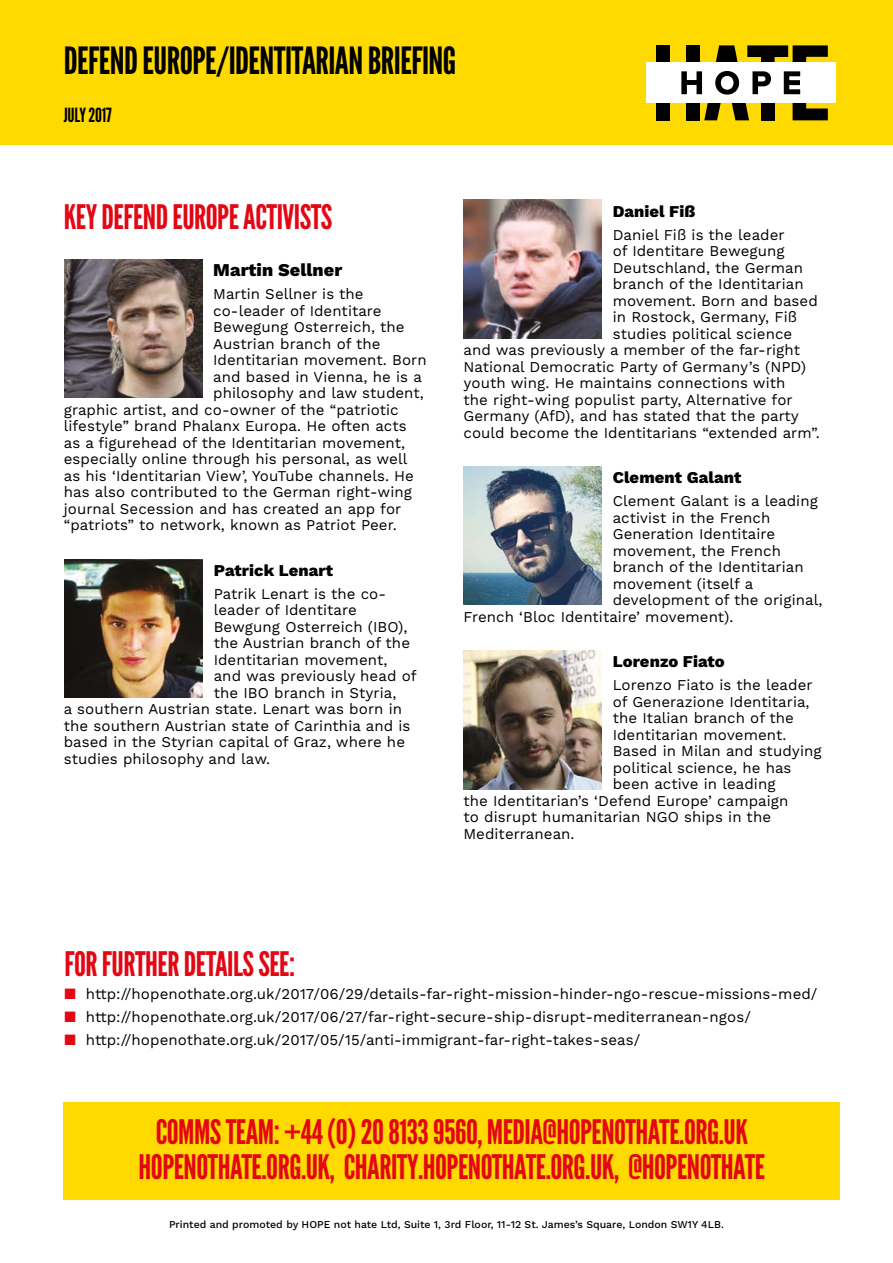
<style>
.page{position:relative;width:893px;height:1263px;background:#fff}
.page>*{position:absolute;margin:0;border:0;box-sizing:border-box;transform-origin:0 0}
.t1{font:37.5px "League Gothic";letter-spacing:-.015em;color:#000}
.t2{font:33.75px/35.2px "League Gothic";letter-spacing:-.015em;color:#e30613;text-align:center}
.t3{font:19.5px "League Gothic";letter-spacing:-.015em;color:#000}
.t4{font:800 18px "Work Sans";letter-spacing:.005em;color:#000}
.t5{font:800 16.5px "Work Sans";letter-spacing:.005em;color:#000}
.t6{font:15px "Work Sans";letter-spacing:.005em;color:#000}
.t7{font:500 10.5px "Work Sans";color:#000}
.s1{color:#e30613}
</style>
<div class="page">
<div style="left:0;top:0;width:893px;height:145px;background:#ffda00"></div>
<div style="left:686px;top:45px;width:13px;height:18px;background:#000"></div>
<div style="left:656px;top:103px;width:14px;height:17px;background:#000"></div>
<div style="left:656px;top:45px;width:14px;height:18px;background:#000"></div>
<svg style="left:704px;top:103px;width:17px;height:17px"></svg>
<div style="left:686px;top:103px;width:13px;height:17px;background:#000"></div>
<svg style="left:732px;top:103px;width:17px;height:17px"></svg>
<svg style="left:716px;top:45px;width:22px;height:18px"></svg>
<div style="left:761px;top:103px;width:14px;height:17px;background:#000"></div>
<svg style="left:747px;top:45px;width:81px;height:18px"></svg>
<svg style="left:793px;top:103px;width:35px;height:17px"></svg>
<div style="left:646px;top:63px;width:190px;height:40px;background:#fff"></div>
<svg style="left:681px;top:71px;width:21px;height:23px"></svg>
<svg style="left:715px;top:71px;width:24px;height:24px"></svg>
<svg style="left:752px;top:71px;width:19px;height:23px"></svg>
<svg style="left:784px;top:71px;width:16px;height:23px"></svg>
<div style="left:64px;top:1102px;width:776px;height:97px;background:#ffda00"></div>
<img style="left:64px;top:259px;width:139px;height:139px">
<img style="left:64px;top:559px;width:139px;height:138px">
<img style="left:463px;top:200px;width:139px;height:138px">
<img style="left:463px;top:467px;width:139px;height:138px">
<img style="left:463px;top:651px;width:139px;height:138px">
<h1 class="t1" style="left:64px;top:39px;width:394px">DEFEND EUROPE/IDENTITARIAN BRIEFING</h1>
<h3 class="t3" style="left:64px;top:104px;width:49px">JULY 2017</h3>
<h2 class="t2" style="left:64px;top:199px;width:270px">KEY DEFEND EUROPE ACTIVISTS</h2>
<p class="t4" style="left:213px;top:260px;width:131px">Martin Sellner</p>
<p class="t6" style="left:213px;top:285px;width:152px">Martin Sellner is the</p>
<p class="t6" style="left:213px;top:302px;width:170px">co-leader of Identitare</p>
<p class="t6" style="left:213px;top:318px;width:193px">Bewegung Osterreich, the</p>
<p class="t6" style="left:213px;top:335px;width:169px">Austrian branch of the</p>
<p class="t6" style="left:213px;top:351px;width:215px">Identitarian movement. Born</p>
<p class="t6" style="left:213px;top:368px;width:210px">and based in Vienna, he is a</p>
<p class="t6" style="left:213px;top:384px;width:212px">philosophy and law student,</p>
<p class="t6" style="left:64px;top:401px;width:336px">graphic artist, and co-owner of the “patriotic</p>
<p class="t6" style="left:64px;top:417px;width:344px">lifestyle” brand Phalanx Europa. He often acts</p>
<p class="t6" style="left:64px;top:434px;width:343px">as a figurehead of the Identitarian movement,</p>
<p class="t6" style="left:64px;top:450px;width:345px">especially online through his personal, as well</p>
<p class="t6" style="left:64px;top:467px;width:352px">as his ‘Identitarian View’, YouTube channels. He</p>
<p class="t6" style="left:64px;top:483px;width:350px">has also contributed to the German right-wing</p>
<p class="t6" style="left:64px;top:500px;width:339px">journal Secession and has created an app for</p>
<p class="t6" style="left:64px;top:516px;width:334px">“patriots” to network, known as Patriot Peer.</p>
<p class="t5" style="left:214px;top:561px;width:121px">Patrick Lenart</p>
<p class="t6" style="left:214px;top:585px;width:174px">Patrik Lenart is the co-</p>
<p class="t6" style="left:214px;top:601px;width:144px">leader of Identitare</p>
<p class="t6" style="left:214px;top:618px;width:195px">Bewgung Osterreich (IBO),</p>
<p class="t6" style="left:214px;top:634px;width:198px">the Austrian branch of the</p>
<p class="t6" style="left:214px;top:651px;width:175px">Identitarian movement,</p>
<p class="t6" style="left:214px;top:667px;width:204px">and was previously head of</p>
<p class="t6" style="left:214px;top:684px;width:184px">the IBO branch in Styria,</p>
<p class="t6" style="left:64px;top:700px;width:340px">a southern Austrian state. Lenart was born in</p>
<p class="t6" style="left:64px;top:717px;width:348px">the southern Austrian state of Carinthia and is</p>
<p class="t6" style="left:64px;top:733px;width:343px">based in the Styrian capital of Graz, where he</p>
<p class="t6" style="left:64px;top:750px;width:208px">studies philosophy and law.</p>
<p class="t5" style="left:613px;top:202px;width:84px">Daniel Fiß</p>
<p class="t6" style="left:613px;top:226px;width:173px">Daniel Fiß is the leader</p>
<p class="t6" style="left:613px;top:242px;width:174px">of Identitare Bewegung</p>
<p class="t6" style="left:613px;top:259px;width:192px">Deutschland, the German</p>
<p class="t6" style="left:613px;top:275px;width:192px">branch of the Identitarian</p>
<p class="t6" style="left:613px;top:292px;width:207px">movement. Born and based</p>
<p class="t6" style="left:613px;top:308px;width:186px">in Rostock, Germany, Fiß</p>
<p class="t6" style="left:613px;top:325px;width:181px">studies political science</p>
<p class="t6" style="left:463px;top:341px;width:338px">and was previously a member of the far-right</p>
<p class="t6" style="left:463px;top:358px;width:344px">National Democratic Party of Germany’s (NPD)</p>
<p class="t6" style="left:463px;top:374px;width:324px">youth wing. He maintains connections with</p>
<p class="t6" style="left:463px;top:391px;width:331px">the right-wing populist party, Alternative for</p>
<p class="t6" style="left:463px;top:407px;width:337px">Germany (AfD), and has stated that the party</p>
<p class="t6" style="left:463px;top:424px;width:358px">could become the Identitarians “extended arm”.</p>
<p class="t5" style="left:613px;top:468px;width:130px">Clement Galant</p>
<p class="t6" style="left:613px;top:492px;width:207px">Clement Galant is a leading</p>
<p class="t6" style="left:613px;top:509px;width:159px">activist in the French</p>
<p class="t6" style="left:613px;top:525px;width:164px">Generation Identitaire</p>
<p class="t6" style="left:613px;top:542px;width:170px">movement, the French</p>
<p class="t6" style="left:613px;top:558px;width:192px">branch of the Identitarian</p>
<p class="t6" style="left:613px;top:575px;width:142px">movement (itself a</p>
<p class="t6" style="left:613px;top:591px;width:211px">development of the original,</p>
<p class="t6" style="left:463px;top:608px;width:271px">French ‘Bloc Identitaire’ movement).</p>
<p class="t5" style="left:613px;top:652px;width:114px">Lorenzo Fiato</p>
<p class="t6" style="left:613px;top:676px;width:201px">Lorenzo Fiato is the leader</p>
<p class="t6" style="left:613px;top:693px;width:198px">of Generazione Identitaria,</p>
<p class="t6" style="left:613px;top:709px;width:183px">the Italian branch of the</p>
<p class="t6" style="left:613px;top:726px;width:175px">Identitarian movement.</p>
<p class="t6" style="left:613px;top:742px;width:210px">Based in Milan and studying</p>
<p class="t6" style="left:613px;top:759px;width:180px">political science, he has</p>
<p class="t6" style="left:613px;top:775px;width:164px">been active in leading</p>
<p class="t6" style="left:463px;top:792px;width:326px">the Identitarian’s ‘Defend Europe’ campaign</p>
<p class="t6" style="left:463px;top:808px;width:309px">to disrupt humanitarian NGO ships in the</p>
<p class="t6" style="left:463px;top:825px;width:113px">Mediterranean.</p>
<h2 class="t2" style="left:65px;top:946px;width:232px">FOR FURTHER DETAILS SEE:</h2>
<p class="t6" style="left:64px;top:985px;width:755px"><span class="s1">■</span> http://hopenothate.org.uk/2017/06/29/details-far-right-mission-hinder-ngo-rescue-missions-med/</p>
<p class="t6" style="left:64px;top:1008px;width:688px"><span class="s1">■</span> http://hopenothate.org.uk/2017/06/27/far-right-secure-ship-disrupt-mediterranean-ngos/</p>
<p class="t6" style="left:64px;top:1031px;width:577px"><span class="s1">■</span> http://hopenothate.org.uk/2017/05/15/anti-immigrant-far-right-takes-seas/</p>
<h2 class="t2" style="left:139px;top:1114px;width:628px">COMMS TEAM: +44 (0) 20 8133 9560, MEDIA@HOPENOTHATE.ORG.UK<br>HOPENOTHATE.ORG.UK, CHARITY.HOPENOTHATE.ORG.UK, @HOPENOTHATE</h2>
<p class="t7" style="left:169px;top:1219px;width:556px">Printed and promoted by HOPE not hate Ltd, Suite 1, 3rd Floor, 11-12 St. James’s Square, London SW1Y 4LB.</p>
</div>
